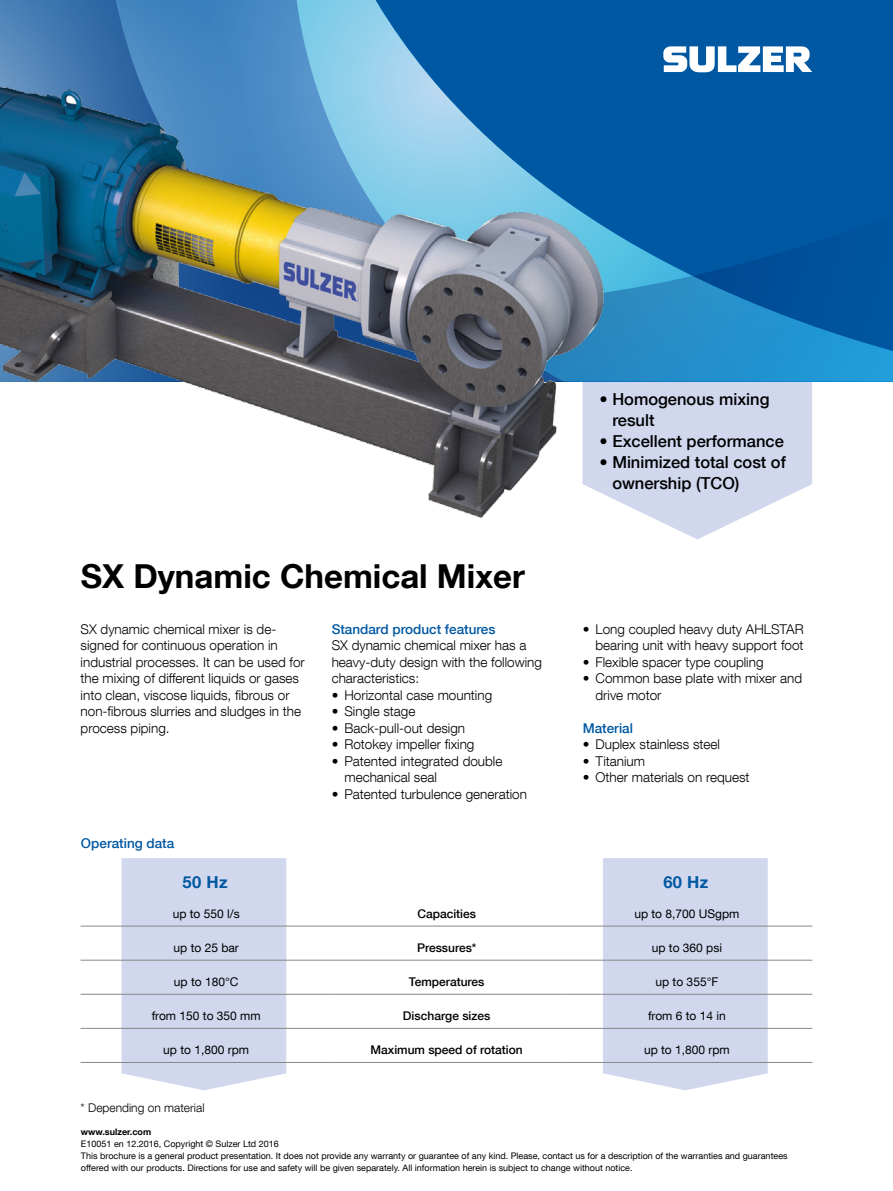
<style>
.page{position:relative;width:893px;height:1191px;background:#fff}
.page>*{position:absolute;margin:0;border:0;box-sizing:border-box;transform-origin:0 0}
.Cover_title{font:700 33px "Helvetica Neue LT Com";color:#000}
.t1{font:500 16.5px/21px "Helvetica Neue LT Com";color:#000}
.Operating_data__Hz{font:700 16.5px "Helvetica Neue LT Com";letter-spacing:.02em;color:#0058a2}
.Body_text{font:300 13.5px/16.5px "Helvetica Neue LT Com";color:#000}
.Subtitle_blue{font:500 13.5px "Helvetica Neue LT Com";color:#0058a2}
.Table_text{font:12px "Helvetica Neue LT Com";color:#000}
.Table_row_title{font:500 12px "Helvetica Neue LT Com";color:#000}
.Body_text-2{font:300 12px "Helvetica Neue LT Com";color:#000}
.Disclaimer_black__1{font:9px/12px "Helvetica Neue LT Com";color:#000}
.Disclaimer_black__1-2{font:700 9px "Helvetica Neue LT Com";color:#000}
</style>
<div class="page">
<svg style="left:634px;top:381px;width:178px;height:158px"></svg>
<svg style="left:0;top:0;width:893px;height:381px"></svg>
<svg style="left:663px;top:46px;width:149px;height:26px"></svg>
<img style="left:0;top:60px;width:634px;height:458px">
<div style="left:122px;top:858px;width:164px;height:232px;background:#d1d8ee"></div>
<div style="left:603px;top:858px;width:165px;height:232px;background:#d1d8ee"></div>
<hr style="left:81px;top:925px;width:251px;height:1px;background:#878787">
<hr style="left:332px;top:925px;width:229px;height:1px;background:#878787">
<hr style="left:561px;top:925px;width:251px;height:1px;background:#878787">
<hr style="left:81px;top:959px;width:251px;height:1px;background:#878787">
<hr style="left:332px;top:959px;width:229px;height:1px;background:#878787">
<hr style="left:561px;top:959px;width:251px;height:1px;background:#878787">
<hr style="left:81px;top:994px;width:251px;height:1px;background:#878787">
<hr style="left:332px;top:994px;width:229px;height:1px;background:#878787">
<hr style="left:561px;top:994px;width:251px;height:1px;background:#878787">
<hr style="left:81px;top:1028px;width:251px;height:1px;background:#878787">
<hr style="left:332px;top:1028px;width:229px;height:1px;background:#878787">
<hr style="left:561px;top:1028px;width:251px;height:1px;background:#878787">
<hr style="left:81px;top:1062px;width:251px;height:1px;background:#878787">
<hr style="left:332px;top:1062px;width:229px;height:1px;background:#878787">
<hr style="left:561px;top:1062px;width:251px;height:1px;background:#878787">
<p class="Cover_title" style="left:81px;top:555px;width:446px">SX Dynamic Chemical Mixer</p>
<p class="Body_text" style="left:81px;top:620px;width:226px">SX dynamic chemical mixer is de&shy;signed for continuous operation in industrial processes. It can be used for the mixing of different liquids or gases into clean, viscose liquids, fibrous or non-fibrous slurries and sludges in the process piping.</p>
<p class="Subtitle_blue" style="left:332px;top:620px;width:165px">Standard product features</p>
<p class="Body_text" style="left:332px;top:636px;width:212px">SX dynamic chemical mixer has a heavy-duty design with the following characteristics:</p>
<p class="Body_text" style="left:332px;top:686px;width:162px">• Horizontal case mounting</p>
<p class="Body_text" style="left:332px;top:702px;width:85px">• Single stage</p>
<p class="Body_text" style="left:332px;top:719px;width:135px">• Back-pull-out design</p>
<p class="Body_text" style="left:332px;top:735px;width:144px">• Rotokey impeller fixing</p>
<p class="Body_text" style="left:344px;top:752px;width:160px;text-indent:-13px">• Patented integrated double mechanical seal</p>
<p class="Body_text" style="left:332px;top:785px;width:197px">• Patented turbulence generation</p>
<p class="Subtitle_blue" style="left:81px;top:835px;width:95px">Operating data</p>
<p class="t1" style="left:612px;top:389px;width:159px;text-indent:-13px">• Homogenous mixing result</p>
<p class="t1" style="left:600px;top:431px;width:186px">• Excellent performance</p>
<p class="t1" style="left:612px;top:452px;width:175px;text-indent:-13px">• Minimized total cost of ownership (TCO)</p>
<p class="Body_text" style="left:583px;top:620px;width:222px;text-align:right">• Long coupled heavy duty AHLSTAR bearing unit with heavy support foot</p>
<p class="Body_text" style="left:583px;top:653px;width:182px">• Flexible spacer type coupling</p>
<p class="Body_text" style="left:595px;top:669px;width:208px;text-indent:-13px">• Common base plate with mixer and drive motor</p>
<p class="Subtitle_blue" style="left:583px;top:719px;width:52px">Material</p>
<p class="Body_text" style="left:583px;top:735px;width:139px">• Duplex stainless steel</p>
<p class="Body_text" style="left:583px;top:752px;width:64px">• Titanium</p>
<p class="Body_text" style="left:583px;top:768px;width:168px">• Other materials on request</p>
<p class="Operating_data__Hz" style="left:183px;top:871px;width:47px">50 Hz</p>
<p class="Operating_data__Hz" style="left:663px;top:871px;width:47px">60 Hz</p>
<p class="Table_text" style="left:173px;top:906px;width:69px">up to 550 l/s</p>
<p class="Table_row_title" style="left:417px;top:906px;width:60px">Capacities</p>
<p class="Table_text" style="left:634px;top:906px;width:107px">up to 8,700 USgpm</p>
<p class="Table_text" style="left:174px;top:940px;width:67px">up to 25 bar</p>
<p class="Table_row_title" style="left:417px;top:940px;width:61px">Pressures*</p>
<p class="Table_text" style="left:652px;top:940px;width:72px">up to 360 psi</p>
<p class="Table_text" style="left:174px;top:974px;width:66px">up to 180°C</p>
<p class="Table_row_title" style="left:409px;top:974px;width:77px">Temperatures</p>
<p class="Table_text" style="left:655px;top:974px;width:64px">up to 355°F</p>
<p class="Table_text" style="left:152px;top:1008px;width:110px">from 150 to 350 mm</p>
<p class="Table_row_title" style="left:403px;top:1008px;width:89px">Discharge sizes</p>
<p class="Table_text" style="left:648px;top:1008px;width:79px">from 6 to 14 in</p>
<p class="Table_text" style="left:163px;top:1042px;width:87px">up to 1,800 rpm</p>
<p class="Table_row_title" style="left:371px;top:1042px;width:154px">Maximum speed of rotation</p>
<p class="Table_text" style="left:644px;top:1042px;width:87px">up to 1,800 rpm</p>
<p class="Body_text-2" style="left:81px;top:1100px;width:126px">* Depending on material</p>
<p class="Disclaimer_black__1-2" style="left:81px;top:1126px;width:72px">www.sulzer.com</p>
<p class="Disclaimer_black__1" style="left:81px;top:1137px;width:199px">E10051 en 12.2016, Copyright © Sulzer Ltd 2016</p>
<p class="Disclaimer_black__1" style="left:81px;top:1149px;width:708px">This brochure is a general product presentation. It does not provide any warranty or guarantee of any kind. Please, contact us for a description of the warranties and guarantees offered with our products. Directions for use and safety will be given separately. All information herein is subject to change without notice.</p>
</div>
